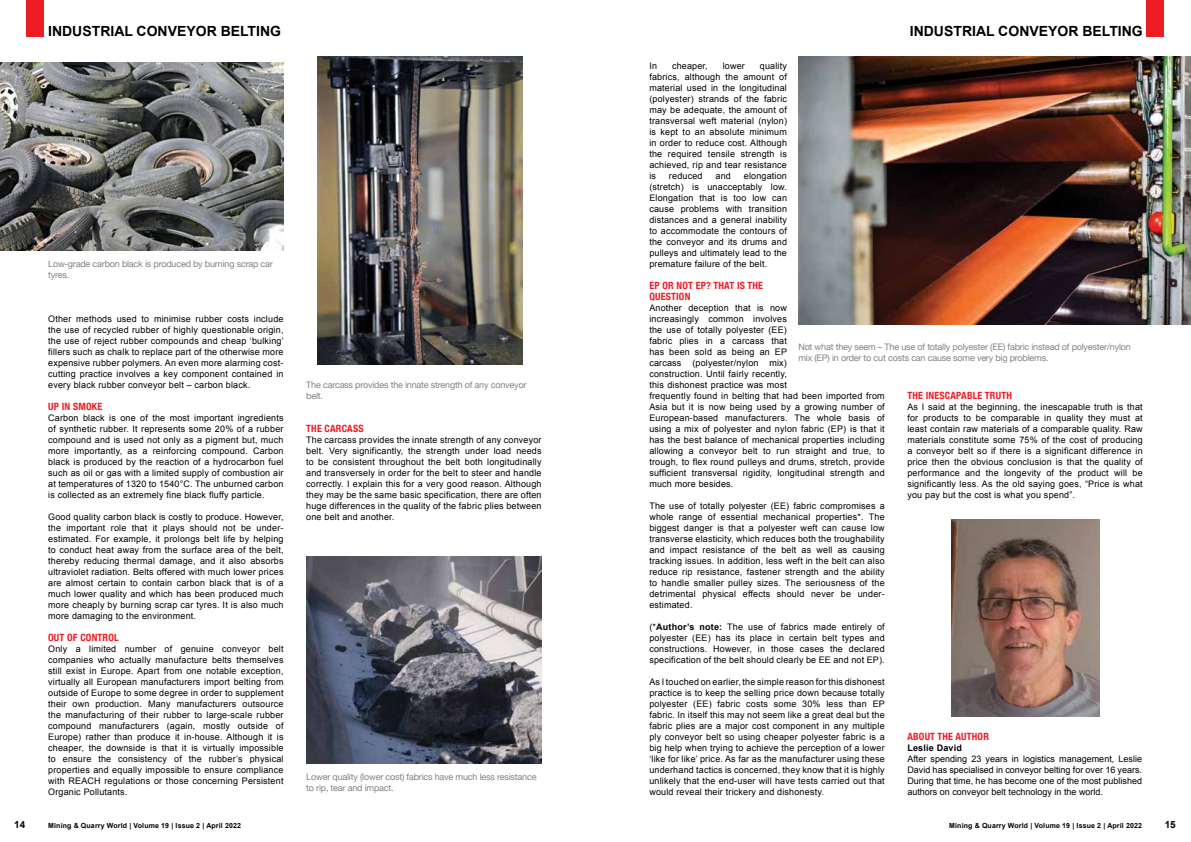
<style>
.page{position:relative;width:1191px;height:842px;background:#fff}
.page>*{position:absolute;margin:0;border:0;box-sizing:border-box;transform-origin:0 0}
.t1{font:700 14px "Arial";color:#000}
.t2{font:700 condensed 10px/11px "Helvetica Neue";letter-spacing:.02em;color:#ed1d24}
.t3{font:700 10px "Arial";color:#000}
.t4{font:9px/11px "Arial";letter-spacing:.02em;color:#000;text-align:justify}
.t5{font:9px/10.8px "Helvetica Neue";letter-spacing:-.02em;color:#808285}
.t6{font:700 9px "Arial";letter-spacing:.02em;color:#000}
.t7{font:700 7px "Arial";letter-spacing:.02em;color:#000}
.s1{font-weight:700}
</style>
<div class="page">
<div style="left:26px;top:0;width:18px;height:36px;background:#ed1d24"></div>
<div style="left:1146px;top:0;width:18px;height:36px;background:#ed1d24"></div>
<img style="left:317px;top:57px;width:205px;height:308px">
<img style="left:306px;top:556px;width:235px;height:208px">
<img style="left:798px;top:57px;width:393px;height:267px">
<img style="left:951px;top:520px;width:148px;height:197px">
<img style="left:0;top:62px;width:283px;height:188px">
<h1 class="t1" style="left:48px;top:22px;width:234px">INDUSTRIAL CONVEYOR BELTING</h1>
<h1 class="t1" style="left:910px;top:22px;width:234px">INDUSTRIAL CONVEYOR BELTING</h1>
<p class="t5" style="left:48px;top:259px;width:226px">Low-grade carbon black is produced by burning scrap car tyres.</p>
<p class="t4" style="left:48px;top:313px;width:237px">Other methods used to minimise rubber costs include the use of recycled rubber of highly questionable origin, the use of reject rubber compounds and cheap ‘bulking’ fillers such as chalk to replace part of the otherwise more expensive rubber polymers. An even more alarming cost&shy;cutting practice involves a key component contained in every black rubber conveyor belt – carbon black.</p>
<p class="t2" style="left:48px;top:400px;width:56px">UP IN SMOKE</p>
<p class="t4" style="left:48px;top:412px;width:237px">Carbon black is one of the most important ingredients of synthetic rubber. It represents some 20% of a rubber compound and is used not only as a pigment but, much more importantly, as a reinforcing compound. Carbon black is produced by the reaction of a hydrocarbon fuel such as oil or gas with a limited supply of combustion air at temperatures of 1320 to 1540°C. The unburned carbon is collected as an extremely fine black fluffy particle.</p>
<p class="t4" style="left:48px;top:511px;width:237px">Good quality carbon black is costly to produce. However, the important role that it plays should not be under&shy;estimated. For example, it prolongs belt life by helping to conduct heat away from the surface area of the belt, thereby reducing thermal damage, and it also absorbs ultraviolet radiation. Belts offered with much lower prices are almost certain to contain carbon black that is of a much lower quality and which has been produced much more cheaply by burning scrap car tyres. It is also much more damaging to the environment.</p>
<p class="t2" style="left:48px;top:631px;width:72px">OUT OF CONTROL</p>
<p class="t4" style="left:48px;top:643px;width:237px">Only a limited number of genuine conveyor belt companies who actually manufacture belts themselves still exist in Europe. Apart from one notable exception, virtually all European manufacturers import belting from outside of Europe to some degree in order to supplement their own production. Many manufacturers outsource the manufacturing of their rubber to large-scale rubber compound manufacturers (again, mostly outside of Europe) rather than produce it in-house. Although it is cheaper, the downside is that it is virtually impossible to ensure the consistency of the rubber’s physical properties and equally impossible to ensure compliance with REACH regulations or those concerning Persistent Organic Pollutants.</p>
<p class="t5" style="left:306px;top:380px;width:222px">The carcass provides the innate strength of any conveyor belt.</p>
<p class="t2" style="left:306px;top:422px;width:59px">THE CARCASS</p>
<p class="t4" style="left:306px;top:434px;width:237px">The carcass provides the innate strength of any conveyor belt. Very significantly, the strength under load needs to be consistent throughout the belt both longitudinally and transversely in order for the belt to steer and handle correctly. I explain this for a very good reason. Although they may be the same basic specification, there are often huge differences in the quality of the fabric plies between one belt and another.</p>
<p class="t5" style="left:306px;top:772px;width:232px">Lower quality (lower cost) fabrics have much less resistance to rip, tear and impact.</p>
<p class="t4" style="left:649px;top:60px;width:139px;text-indent:110px">quality fabrics, although the amount of material used in the longitudinal (polyester) strands of the fabric may be adequate, the amount of transversal weft material (nylon) is kept to an absolute minimum in order to reduce cost. Although the required tensile strength is achieved, rip and tear resistance is</p>
<p class="t4" style="left:649px;top:60px;width:9px">In</p>
<p class="t4" style="left:672px;top:60px;width:37px">cheaper,</p>
<p class="t4" style="left:722px;top:60px;width:24px">lower</p>
<p class="t4" style="left:649px;top:170px;width:139px;text-indent:94px">elongation (stretch) is unacceptably low.<br>Elongation that is too low can cause problems with transition distances and a general inability to accommodate the contours of the conveyor and its drums and pulleys and ultimately lead to the premature failure of the belt.</p>
<p class="t2" style="left:649px;top:279px;width:115px">EP OR NOT EP? THAT IS THE<br>QUESTION</p>
<p class="t4" style="left:649px;top:302px;width:237px;text-align:left">Another deception that is now<br>increasingly common involves<br>the use of totally polyester (EE)<br>fabric plies in a carcass that<br>has been sold as being an EP<br>carcass (polyester/nylon mix)<br>construction. Until fairly recently,<br>this dishonest practice was most<br>frequently found in belting that had been imported from Asia but it is now being used by a growing number of European-based manufacturers. The whole basis of using a mix of polyester and nylon fabric (EP) is that it has the best balance of mechanical properties including allowing a conveyor belt to run straight and true, to trough, to flex round pulleys and drums, stretch, provide sufficient transversal rigidity, longitudinal strength and much more besides.</p>
<p class="t4" style="left:649px;top:500px;width:237px">The use of totally polyester (EE) fabric compromises a whole range of essential mechanical properties*. The biggest danger is that a polyester weft can cause low transverse elasticity, which reduces both the troughability and impact resistance of the belt as well as causing tracking issues. In addition, less weft in the belt can also reduce rip resistance, fastener strength and the ability to handle smaller pulley sizes. The seriousness of the detrimental physical effects should never be under&shy;estimated.</p>
<p class="t4" style="left:649px;top:621px;width:237px">(*<span class="s1">Author’s note:</span> The use of fabrics made entirely of polyester (EE) has its place in certain belt types and constructions. However, in those cases the declared specification of the belt should clearly be EE and not EP).</p>
<p class="t4" style="left:649px;top:676px;width:237px">As I touched on earlier, the simple reason for this dishonest practice is to keep the selling price down because totally polyester (EE) fabric costs some 30% less than EP fabric. In itself this may not seem like a great deal but the fabric plies are a major cost component in any multiple ply conveyor belt so using cheaper polyester fabric is a big help when trying to achieve the perception of a lower ‘like for like’ price. As far as the manufacturer using these underhand tactics is concerned, they know that it is highly unlikely that the end-user will have tests carried out that would reveal their trickery and dishonesty.</p>
<p class="t4" style="left:669px;top:170px;width:35px">reduced</p>
<p class="t4" style="left:715px;top:170px;width:17px">and</p>
<p class="t5" style="left:798px;top:342px;width:334px">Not what they seem – The use of totally polyester (EE) fabric instead of polyester/nylon mix (EP) in order to cut costs can cause some very big problems.</p>
<p class="t2" style="left:907px;top:389px;width:106px">THE INESCAPABLE TRUTH</p>
<p class="t4" style="left:907px;top:401px;width:237px">As I said at the beginning, the inescapable truth is that for products to be comparable in quality they must at least contain raw materials of a comparable quality. Raw materials constitute some 75% of the cost of producing a conveyor belt so if there is a significant difference in price then the obvious conclusion is that the quality of performance and the longevity of the product will be significantly less. As the old saying goes, “Price is what you pay but the cost is what you spend”.</p>
<p class="t2" style="left:907px;top:730px;width:83px">ABOUT THE AUTHOR</p>
<p class="t6" style="left:907px;top:742px;width:56px">Leslie David</p>
<p class="t4" style="left:907px;top:753px;width:236px">After spending 23 years in logistics management, Leslie David has specialised in conveyor belting for over 16 years.<br>During that time, he has become one of the most published authors on conveyor belt technology in the world.</p>
<p class="t3" style="left:14px;top:818px;width:13px">14</p>
<p class="t3" style="left:1164px;top:818px;width:13px">15</p>
<p class="t7" style="left:48px;top:821px;width:194px">Mining &amp; Quarry World | Volume 19 | Issue 2 | April 2022</p>
<p class="t7" style="left:949px;top:821px;width:194px">Mining &amp; Quarry World | Volume 19 | Issue 2 | April 2022</p>
</div>
